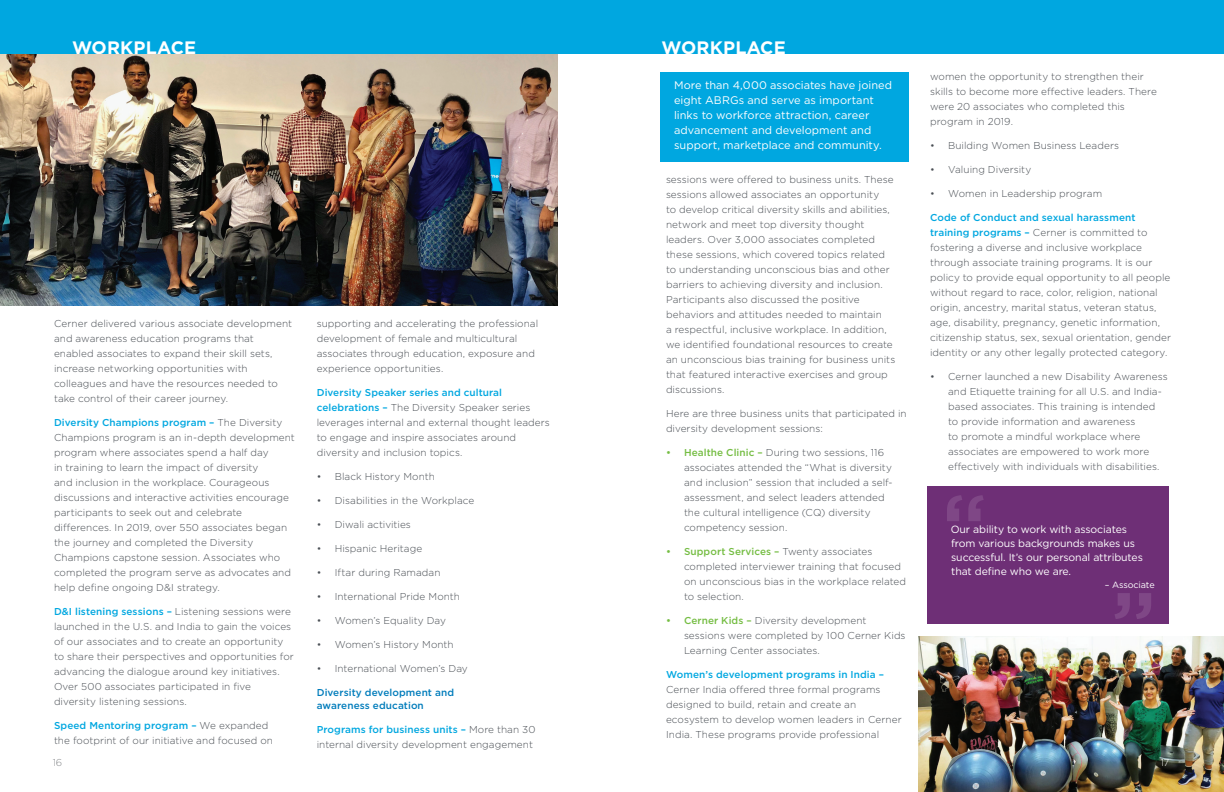
<style>
.page{position:relative;width:1224px;height:792px;background:#fff}
.page>*{position:absolute;margin:0;border:0;box-sizing:border-box;transform-origin:0 0}
.t1{font:500 92px "Gotham";color:#fff}
.t2{font:700 18px "Gotham";letter-spacing:.01em;color:#fff}
.t3{font:11px/15px "Gotham";letter-spacing:.005em;color:#fff}
.t4{font:10.5px/14px "Gotham";letter-spacing:-.01em;color:#fff}
.t5{font:300 10px/15px "Gotham";letter-spacing:.005em;color:#494e54}
.t6{font:500 10px/13px "Gotham";letter-spacing:.01em;color:#007cbb}
.t7{font:500 10px "Gotham";letter-spacing:.01em;color:#00a7e0}
.t8{font:300 10px "Gotham";color:#86888b}
.t9{font:300 10px "Gotham";color:#fff}
.t10{font:9px "Gotham";letter-spacing:-.01em;color:#fff}
.s1{font-weight:500;color:#00a7e0}
.s2{font-weight:500;color:#75bd43}
</style>
<div class="page">
<div style="left:0;top:0;width:612px;height:54px;background:#00a7e0"></div>
<div style="left:612px;top:0;width:612px;height:54px;background:#00a7e0"></div>
<img style="left:918px;top:637px;width:306px;height:155px">
<div style="left:927px;top:486px;width:242px;height:138px;background:#6e2f76"></div>
<div style="left:660px;top:72px;width:249px;height:90px;background:#00a7e0"></div>
<img style="left:0;top:54px;width:558px;height:252px">
<h2 class="t2" style="left:72px;top:36px;width:126px">WORKPLACE</h2>
<p class="t5" style="left:54px;top:316px;width:240px">Cerner delivered various associate development and awareness education programs that enabled associates to expand their skill sets, increase networking opportunities with colleagues and have the resources needed to take control of their career journey.</p>
<p class="t5" style="left:54px;top:415px;width:242px"><span class="s1">Diversity Champions program –</span> The Diversity Champions program is an in-depth development program where associates spend a half day<br>in training to learn the impact of diversity<br>and inclusion in the workplace. Courageous discussions and interactive activities encourage participants to seek out and celebrate differences. In 2019, over 550 associates began the journey and completed the Diversity Champions capstone session. Associates who completed the program serve as advocates and help define ongoing D&amp;I strategy.</p>
<p class="t5" style="left:54px;top:604px;width:241px"><span class="s1">D&amp;I listening sessions –</span> Listening sessions were launched in the U.S. and India to gain the voices of our associates and to create an opportunity to share their perspectives and opportunities for advancing the dialogue around key initiatives.<br>Over 500 associates participated in five diversity listening sessions.</p>
<p class="t5" style="left:54px;top:718px;width:221px"><span class="s1">Speed Mentoring program –</span> We expanded the footprint of our initiative and focused on</p>
<p class="t5" style="left:317px;top:316px;width:223px">supporting and accelerating the professional development of female and multicultural associates through education, exposure and experience opportunities.</p>
<p class="t5" style="left:317px;top:385px;width:235px"><span class="s1">Diversity Speaker series and cultural celebrations –</span> The Diversity Speaker series leverages internal and external thought leaders to engage and inspire associates around diversity and inclusion topics.</p>
<p class="t5" style="left:317px;top:469px;width:120px">• Black History Month</p>
<p class="t5" style="left:317px;top:493px;width:159px">• Disabilities in the Workplace</p>
<p class="t5" style="left:317px;top:517px;width:96px">• Diwali activities</p>
<p class="t5" style="left:317px;top:541px;width:107px">• Hispanic Heritage</p>
<p class="t5" style="left:317px;top:565px;width:125px">• Iftar during Ramadan</p>
<p class="t5" style="left:317px;top:589px;width:145px">• International Pride Month</p>
<p class="t5" style="left:317px;top:613px;width:131px">• Women’s Equality Day</p>
<p class="t5" style="left:317px;top:637px;width:138px">• Women’s History Month</p>
<p class="t5" style="left:317px;top:661px;width:153px">• International Women’s Day</p>
<p class="t6" style="left:317px;top:686px;width:139px">Diversity development and awareness education</p>
<p class="t5" style="left:317px;top:722px;width:220px"><span class="s1">Programs for business units –</span> More than 30 internal diversity development engagement</p>
<h2 class="t2" style="left:662px;top:36px;width:126px">WORKPLACE</h2>
<p class="t3" style="left:674px;top:78px;width:219px">More than 4,000 associates have joined eight ABRGs and serve as important links to workforce attraction, career advancement and development and support, marketplace and community.</p>
<p class="t5" style="left:666px;top:172px;width:231px">sessions were offered to business units. These sessions allowed associates an opportunity<br>to develop critical diversity skills and abilities, network and meet top diversity thought leaders. Over 3,000 associates completed these sessions, which covered topics related to understanding unconscious bias and other barriers to achieving diversity and inclusion.<br>Participants also discussed the positive behaviors and attitudes needed to maintain<br>a respectful, inclusive workplace. In addition, we identified foundational resources to create an unconscious bias training for business units that featured interactive exercises and group discussions.</p>
<p class="t5" style="left:666px;top:406px;width:242px">Here are three business units that participated in diversity development sessions:</p>
<p class="t5" style="left:684px;top:445px;width:210px;text-indent:-18px"><span class="s2">• Healthe Clinic –</span> During two sessions, 116 associates attended the “What is diversity and inclusion” session that included a self&shy;assessment, and select leaders attended the cultural intelligence (CQ) diversity competency session.</p>
<p class="t5" style="left:684px;top:544px;width:224px;text-indent:-18px"><span class="s2">• Support Services –</span> Twenty associates completed interviewer training that focused on unconscious bias in the workplace related to selection.</p>
<p class="t5" style="left:684px;top:613px;width:223px;text-indent:-18px"><span class="s2">• Cerner Kids –</span> Diversity development sessions were completed by 100 Cerner Kids<br>Learning Center associates.</p>
<p class="t7" style="left:666px;top:668px;width:220px">Women’s development programs in India –</p>
<p class="t5" style="left:666px;top:682px;width:237px">Cerner India offered three formal programs designed to build, retain and create an ecosystem to develop women leaders in Cerner India. These programs provide professional</p>
<p class="t5" style="left:930px;top:69px;width:228px">women the opportunity to strengthen their skills to become more effective leaders. There were 20 associates who completed this program in 2019.</p>
<p class="t5" style="left:930px;top:138px;width:190px">• Building Women Business Leaders</p>
<p class="t5" style="left:930px;top:162px;width:103px">• Valuing Diversity</p>
<p class="t5" style="left:930px;top:186px;width:174px">• Women in Leadership program</p>
<p class="t5" style="left:930px;top:210px;width:242px"><span class="s1">Code of Conduct and sexual harassment training programs –</span> Cerner is committed to fostering a diverse and inclusive workplace through associate training programs. It is our policy to provide equal opportunity to all people without regard to race, color, religion, national origin, ancestry, marital status, veteran status, age, disability, pregnancy, genetic information, citizenship status, sex, sexual orientation, gender identity or any other legally protected category.</p>
<p class="t5" style="left:948px;top:369px;width:221px;text-indent:-18px">• Cerner launched a new Disability Awareness and Etiquette training for all U.S. and India&shy;based associates. This training is intended to provide information and awareness<br>to promote a mindful workplace where associates are empowered to work more effectively with individuals with disabilities.</p>
<h1 class="t1" style="left:941px;top:467px;width:48px">“</h1>
<p class="t4" style="left:951px;top:522px;width:194px">Our ability to work with associates from various backgrounds makes us successful. It’s our personal attributes that define who we are.</p>
<h1 class="t1" style="left:1157px;top:647px;width:48px;rotate:-180deg">“</h1>
<p class="t10" style="left:1105px;top:579px;width:51px">– Associate</p>
<p class="t8" style="left:53px;top:756px;width:11px">16</p>
<p class="t9" style="left:1161px;top:756px;width:10px">17</p>
</div>
